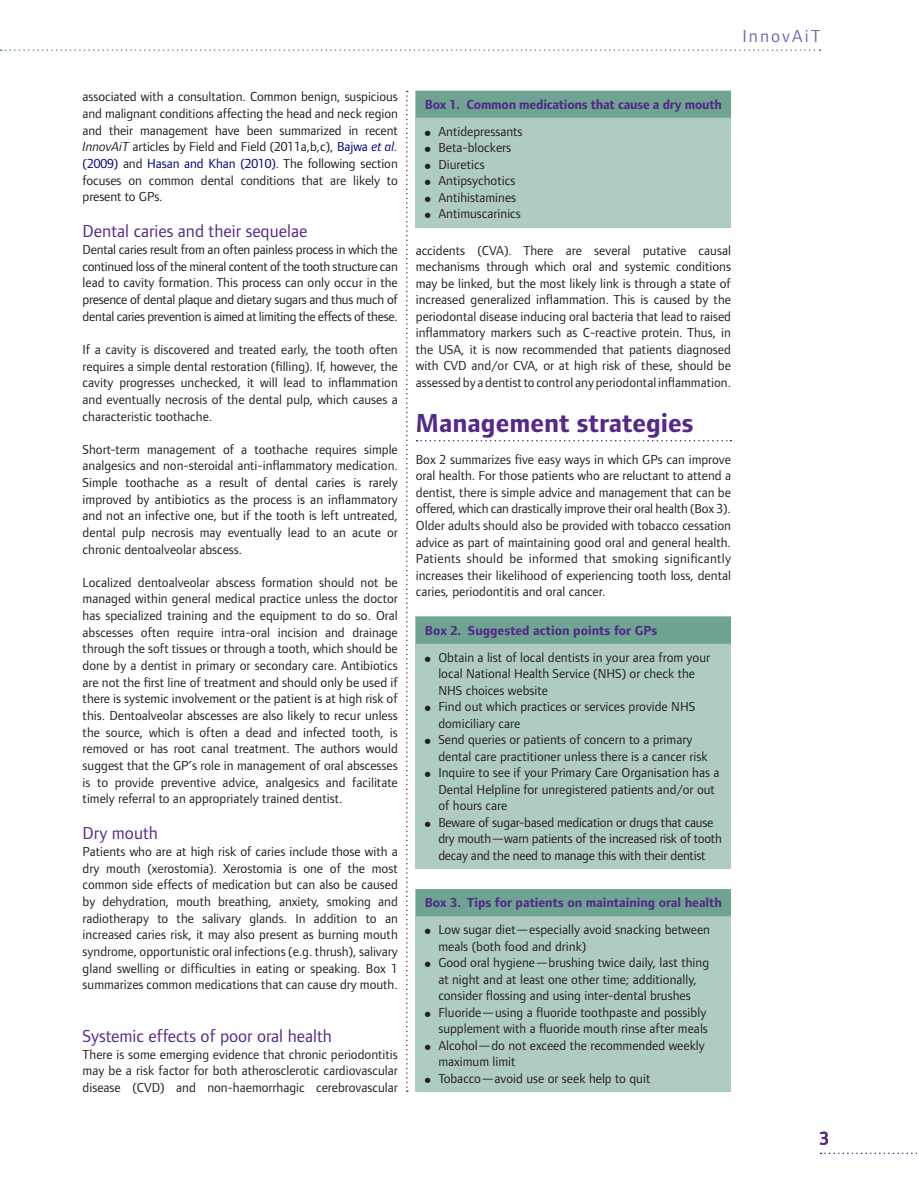
<style>
.page{position:relative;width:919px;height:1187px;background:#fff}
.page>*{position:absolute;margin:0;border:0;box-sizing:border-box;transform-origin:0 0}
.section-a{font:700 27px "Foundry Form Sans";color:#542989}
.section-b{font:18px "Foundry Form Sans";color:#542989}
.journal_title{font:18px "Foundry Form Sans";letter-spacing:.115em;color:#716eb3}
.Left_folio{font:18px "Foundry Form Sans";color:#542989}
.sec_p{font:13.5px/16.6px "Foundry Form Sans";color:#231f20;text-align:justify}
.sec_p1{font:13.5px/16.6px "Foundry Form Sans";color:#231f20;text-align:justify}
.bullet-list{font:13.5px/16.5px "Foundry Form Sans";color:#231f20}
.bullet-list1{font:13.5px/16.5px "Foundry Form Sans";color:#231f20}
.bullet-list2{font:13.5px/16.5px "Foundry Form Sans";letter-spacing:-.02em;color:#231f20}
.B_title{font:700 13.5px "Foundry Form Sans";letter-spacing:-.005em;color:#542989}
.bullet-list2-2{font:13.5px "Foundry Form Sans";color:#231f20}
.s1{font-style:italic}
.s2{color:#000080}
.s3{font-style:italic;color:#000080}
</style>
<div class="page">
<svg style="left:820px;top:1152px;width:97px;height:1px"></svg>
<svg style="left:819px;top:1131px;width:9px;height:14px"></svg>
<svg style="left:406px;top:91px;width:2px;height:1000px"></svg>
<svg style="left:0;top:49px;width:820px;height:2px"></svg>
<div style="left:416px;top:91px;width:315px;height:136px;background:#afccc0"></div>
<div style="left:416px;top:91px;width:315px;height:27px;background:#6ea491"></div>
<svg style="left:416px;top:440px;width:315px;height:1px"></svg>
<div style="left:416px;top:617px;width:315px;height:251px;background:#afccc0"></div>
<div style="left:416px;top:616px;width:315px;height:27px;background:#6ea491"></div>
<div style="left:416px;top:889px;width:315px;height:202px;background:#afccc0"></div>
<div style="left:416px;top:889px;width:315px;height:27px;background:#6ea491"></div>
<p class="journal_title" style="left:742px;top:26px;width:79px">InnovAiT</p>
<p class="sec_p1" style="left:83px;top:88px;width:317px">associated with a consultation. Common benign, suspicious and malignant conditions affecting the head and neck region and their management have been summarized in recent <span class="s1">InnovAiT</span> articles by Field and Field (2011a,b,c), <span class="s2">Bajwa</span> <span class="s3">et al. </span><span class="s2">(2009)</span> and <span class="s2">Hasan and Khan (2010)</span>. The following section focuses on common dental conditions that are likely to present to GPs.</p>
<p class="section-b" style="left:83px;top:221px;width:226px">Dental caries and their sequelae</p>
<p class="sec_p" style="left:83px;top:241px;width:317px">Dental caries result from an often painless process in which the continued loss of the mineral content of the tooth structure can lead to cavity formation. This process can only occur in the presence of dental plaque and dietary sugars and thus much of dental caries prevention is aimed at limiting the effects of these.</p>
<p class="sec_p" style="left:83px;top:341px;width:317px">If a cavity is discovered and treated early, the tooth often requires a simple dental restoration (filling). If, however, the cavity progresses unchecked, it will lead to inflammation and eventually necrosis of the dental pulp, which causes a characteristic toothache.</p>
<p class="sec_p" style="left:83px;top:440px;width:317px">Short-term management of a toothache requires simple analgesics and non-steroidal anti-inflammatory medication.<br>Simple toothache as a result of dental caries is rarely improved by antibiotics as the process is an inflammatory and not an infective one, but if the tooth is left untreated, dental pulp necrosis may eventually lead to an acute or chronic dentoalveolar abscess.</p>
<p class="sec_p1" style="left:83px;top:573px;width:317px">Localized dentoalveolar abscess formation should not be managed within general medical practice unless the doctor has specialized training and the equipment to do so. Oral abscesses often require intra-oral incision and drainage through the soft tissues or through a tooth, which should be done by a dentist in primary or secondary care. Antibiotics are not the first line of treatment and should only be used if there is systemic involvement or the patient is at high risk of this. Dentoalveolar abscesses are also likely to recur unless the source, which is often a dead and infected tooth, is removed or has root canal treatment. The authors would suggest that the GP’s role in management of oral abscesses is to provide preventive advice, analgesics and facilitate timely referral to an appropriately trained dentist.</p>
<p class="section-b" style="left:83px;top:823px;width:77px">Dry mouth</p>
<p class="sec_p" style="left:83px;top:843px;width:317px">Patients who are at high risk of caries include those with a dry mouth (xerostomia). Xerostomia is one of the most common side effects of medication but can also be caused by dehydration, mouth breathing, anxiety, smoking and radiotherapy to the salivary glands. In addition to an increased caries risk, it may also present as burning mouth syndrome, opportunistic oral infections (e.g. thrush), salivary gland swelling or difficulties in eating or speaking. Box 1 summarizes common medications that can cause dry mouth.</p>
<p class="section-b" style="left:83px;top:1025px;width:251px">Systemic effects of poor oral health</p>
<p class="sec_p1" style="left:83px;top:1045px;width:317px">There is some emerging evidence that chronic periodontitis may be a risk factor for both atherosclerotic cardiovascular disease (CVD) and non-haemorrhagic cerebrovascular</p>
<p class="B_title" style="left:425px;top:97px;width:298px">Box 1. Common medications that cause a dry mouth</p>
<p class="bullet-list1" style="left:438px;top:123px;width:86px">Antidepressants</p>
<p class="bullet-list" style="left:438px;top:139px;width:74px">Beta-blockers</p>
<p class="bullet-list" style="left:438px;top:156px;width:48px">Diuretics</p>
<p class="bullet-list" style="left:438px;top:172px;width:78px">Antipsychotics</p>
<p class="bullet-list" style="left:438px;top:189px;width:79px">Antihistamines</p>
<p class="bullet-list2-2" style="left:438px;top:206px;width:84px">Antimuscarinics</p>
<p class="sec_p1" style="left:416px;top:242px;width:317px">accidents (CVA). There are several putative causal mechanisms through which oral and systemic conditions may be linked, but the most likely link is through a state of increased generalized inflammation. This is caused by the periodontal disease inducing oral bacteria that lead to raised inflammatory markers such as C-reactive protein. Thus, in the USA, it is now recommended that patients diagnosed with CVD and/or CVA, or at high risk of these, should be assessed by a dentist to control any periodontal inflammation.</p>
<p class="section-a" style="left:416px;top:407px;width:279px">Management strategies</p>
<p class="sec_p" style="left:416px;top:451px;width:317px">Box 2 summarizes five easy ways in which GPs can improve oral health. For those patients who are reluctant to attend a dentist, there is simple advice and management that can be offered, which can drastically improve their oral health (Box 3).<br>Older adults should also be provided with tobacco cessation advice as part of maintaining good oral and general health.<br>Patients should be informed that smoking significantly increases their likelihood of experiencing tooth loss, dental caries, periodontitis and oral cancer.</p>
<p class="B_title" style="left:425px;top:622px;width:234px">Box 2. Suggested action points for GPs</p>
<p class="bullet-list1" style="left:438px;top:649px;width:273px">Obtain a list of local dentists in your area from your local National Health Service (NHS) or check the<br>NHS choices website</p>
<p class="bullet-list" style="left:438px;top:698px;width:258px">Find out which practices or services provide NHS domiciliary care</p>
<p class="bullet-list" style="left:438px;top:731px;width:271px">Send queries or patients of concern to a primary dental care practitioner unless there is a cancer risk</p>
<p class="bullet-list" style="left:438px;top:764px;width:282px">Inquire to see if your Primary Care Organisation has a<br>Dental Helpline for unregistered patients and/or out of hours care</p>
<p class="bullet-list2" style="left:438px;top:814px;width:285px">Beware of sugar-based medication or drugs that cause dry mouth—warn patients of the increased risk of tooth decay and the need to manage this with their dentist</p>
<p class="B_title" style="left:425px;top:895px;width:298px">Box 3. Tips for patients on maintaining oral health</p>
<p class="bullet-list1" style="left:438px;top:921px;width:273px">Low sugar diet—especially avoid snacking between meals (both food and drink)</p>
<p class="bullet-list" style="left:438px;top:954px;width:272px">Good oral hygiene—brushing twice daily, last thing at night and at least one other time; additionally, consider flossing and using inter-dental brushes</p>
<p class="bullet-list" style="left:438px;top:1003px;width:271px">Fluoride—using a fluoride toothpaste and possibly supplement with a fluoride mouth rinse after meals</p>
<p class="bullet-list" style="left:438px;top:1036px;width:268px">Alcohol—do not exceed the recommended weekly maximum limit</p>
<p class="bullet-list2-2" style="left:438px;top:1070px;width:213px">Tobacco—avoid use or seek help to quit</p>
<p class="Left_folio" style="left:819px;top:1128px;width:10px">3</p>
</div>
